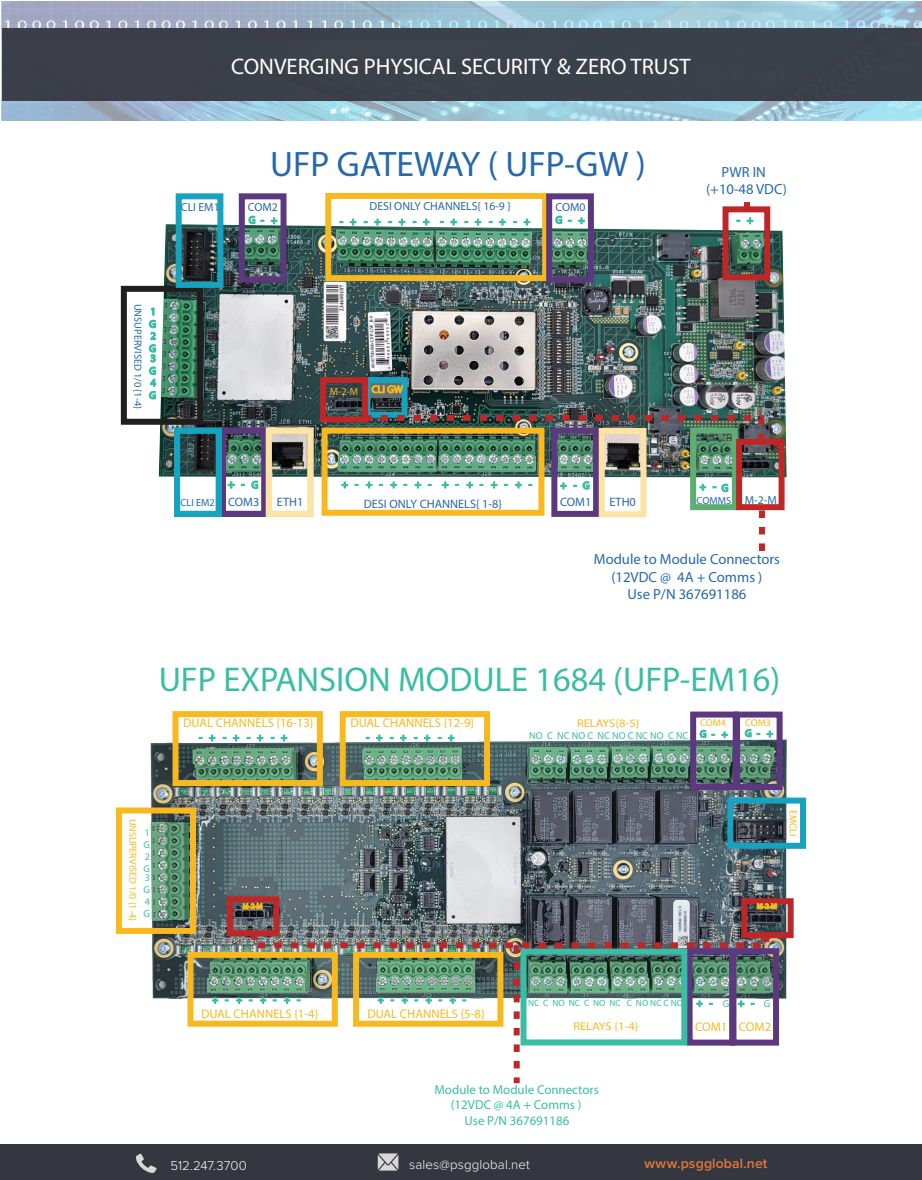
<style>
.page{position:relative;width:922px;height:1180px;background:#fff}
.page>*{position:absolute;margin:0;border:0;box-sizing:border-box;transform-origin:0 0}
.t1{font:35.4px "Myriad Pro";color:#2668ac}
.t2{font:34.5px "Myriad Pro";color:#39bda3}
.t3{font:22.5px "Myriad Pro";color:#fff}
.t4{font:14.7px/17.5px "Myriad Pro";color:#2668ac;text-align:center}
.t5{font:600 14.1px "Proxima Nova";letter-spacing:.01em;color:#e47937}
.t6{font:300 13.2px "Proxima Nova";letter-spacing:.01em;color:#fff}
.t7{font:300 13.2px "Proxima Nova";letter-spacing:-.01em;color:#fff}
.t8{font:12.9px/15.5px "Myriad Pro";color:#39bda3;text-align:center}
.t9{font:12.6px "Myriad Pro";color:#f7b91f}
.t10{font:12.15px "Myriad Pro";color:#2668ac}
.t11{font:11.7px "Myriad Pro";color:#2668ac}
.t12{font:11.25px "Myriad Pro";color:#f7b91f;scale:1.12 1}
.t13{font:10.35px "Myriad Pro";color:#2668ac}
.t14{font:10.35px "Myriad Pro";color:#f6b71f}
.t15{font:10.05px "Myriad Pro";color:#f7b91f}
.t16{font:10.05px/21.8px "Myriad Pro";color:#39bda3}
.t17{font:9.15px "Myriad Pro";color:#39bda3}
</style>
<div class="page">
<div style="left:0;top:1143px;width:922px;height:36px;background:#353740"></div>
<svg style="left:378px;top:1153px;width:20px;height:17px"></svg>
<svg style="left:136px;top:1153px;width:21px;height:19px"></svg>
<img style="left:2px;top:1px;width:920px;height:120px">
<div style="left:3px;top:28px;width:919px;height:73px;background:#3b404a"></div>
<img style="left:147px;top:734px;width:645px;height:268px">
<div style="left:172px;top:711px;width:151px;height:74px;border:6px solid #f7b91f"></div>
<svg style="left:199px;top:734px;width:17px;height:8px"></svg>
<svg style="left:223px;top:734px;width:17px;height:8px"></svg>
<svg style="left:246px;top:734px;width:18px;height:8px"></svg>
<svg style="left:270px;top:736px;width:4px;height:3px"></svg>
<svg style="left:280px;top:734px;width:8px;height:8px"></svg>
<div style="left:340px;top:711px;width:150px;height:74px;border:6px solid #f7b91f"></div>
<svg style="left:366px;top:734px;width:17px;height:8px"></svg>
<svg style="left:390px;top:734px;width:17px;height:8px"></svg>
<svg style="left:414px;top:734px;width:17px;height:8px"></svg>
<svg style="left:438px;top:734px;width:17px;height:8px"></svg>
<div style="left:187px;top:951px;width:151px;height:75px;border:6px solid #f7b91f"></div>
<svg style="left:211px;top:996px;width:8px;height:8px"></svg>
<div style="left:116px;top:807px;width:80px;height:126px;border:6px solid #f7b91f"></div>
<div style="left:227px;top:896px;width:52px;height:40px;border:6px solid #be2727"></div>
<img style="left:235px;top:895px;width:559px;height:188px">
<div style="left:690px;top:711px;width:48px;height:78px;border:6px solid #5c397f"></div>
<div style="left:734px;top:711px;width:48px;height:78px;border:6px solid #5c397f"></div>
<svg style="left:698px;top:729px;width:30px;height:10px"></svg>
<svg style="left:744px;top:729px;width:30px;height:9px"></svg>
<div style="left:727px;top:797px;width:79px;height:51px;border:6px solid #15a3bf"></div>
<img style="left:159px;top:224px;width:627px;height:253px">
<div style="left:121px;top:286px;width:82px;height:138px;border:6px solid #211e1e"></div>
<div style="left:321px;top:427px;width:223px;height:88px;border:6px solid #f7b91f"></div>
<div style="left:325px;top:193px;width:223px;height:88px;border:6px solid #f7b91f"></div>
<svg style="left:349px;top:218px;width:8px;height:8px"></svg>
<svg style="left:364px;top:218px;width:18px;height:8px"></svg>
<svg style="left:398px;top:218px;width:8px;height:8px"></svg>
<svg style="left:422px;top:218px;width:8px;height:8px"></svg>
<svg style="left:440px;top:218px;width:18px;height:8px"></svg>
<svg style="left:474px;top:218px;width:8px;height:8px"></svg>
<svg style="left:488px;top:218px;width:18px;height:8px"></svg>
<svg style="left:513px;top:218px;width:18px;height:8px"></svg>
<svg style="left:515px;top:481px;width:7px;height:8px"></svg>
<svg style="left:490px;top:481px;width:8px;height:8px"></svg>
<svg style="left:466px;top:481px;width:17px;height:8px"></svg>
<svg style="left:441px;top:481px;width:8px;height:8px"></svg>
<svg style="left:414px;top:481px;width:8px;height:8px"></svg>
<svg style="left:390px;top:481px;width:17px;height:8px"></svg>
<svg style="left:365px;top:481px;width:8px;height:8px"></svg>
<svg style="left:341px;top:481px;width:17px;height:8px"></svg>
<svg style="left:227px;top:481px;width:8px;height:8px"></svg>
<div style="left:239px;top:193px;width:47px;height:89px;border:6px solid #5c397f"></div>
<div style="left:176px;top:193px;width:47px;height:95px;border:6px solid #15a3bf"></div>
<div style="left:546px;top:193px;width:48px;height:89px;border:6px solid #5c397f"></div>
<div style="left:220px;top:427px;width:48px;height:90px;border:6px solid #5c397f"></div>
<div style="left:266px;top:427px;width:47px;height:90px;border:6px solid #fae3a5"></div>
<div style="left:551px;top:427px;width:48px;height:90px;border:6px solid #5c397f"></div>
<div style="left:599px;top:428px;width:47px;height:89px;border:6px solid #fae3a5"></div>
<svg style="left:270px;top:217px;width:8px;height:8px"></svg>
<svg style="left:746px;top:217px;width:8px;height:8px"></svg>
<svg style="left:560px;top:482px;width:7px;height:8px"></svg>
<div style="left:690px;top:427px;width:48px;height:83px;border:6px solid #60ad74"></div>
<div style="left:722px;top:206px;width:48px;height:74px;border:6px solid #be2727"></div>
<div style="left:736px;top:439px;width:48px;height:71px;border:6px solid #be2727"></div>
<div style="left:320px;top:377px;width:48px;height:45px;border:6px solid #be2727"></div>
<svg style="left:759px;top:508px;width:6px;height:43px"></svg>
<svg style="left:148px;top:307px;width:9px;height:93px"></svg>
<svg style="left:247px;top:215px;width:17px;height:10px"></svg>
<svg style="left:554px;top:215px;width:31px;height:10px"></svg>
<svg style="left:241px;top:480px;width:18px;height:10px"></svg>
<svg style="left:573px;top:481px;width:17px;height:9px"></svg>
<svg style="left:699px;top:483px;width:30px;height:10px"></svg>
<div style="left:174px;top:427px;width:48px;height:90px;border:6px solid #15a3bf"></div>
<img style="left:361px;top:369px;width:406px;height:78px">
<svg style="left:744px;top:202px;width:6px;height:7px"></svg>
<h3 class="t3" style="left:231px;top:52px;width:461px">CONVERGING PHYSICAL SECURITY &amp; ZERO TRUST</h3>
<p class="t11" style="left:181px;top:199px;width:40px">CLI EM1</p>
<h1 class="t1" style="left:270px;top:142px;width:377px">UFP GATEWAY ( UFP-GW )</h1>
<p class="t11" style="left:248px;top:199px;width:32px">COM2</p>
<p class="t11" style="left:370px;top:199px;width:143px">DESI ONLY CHANNELS{ 16-9 }</p>
<p class="t11" style="left:555px;top:200px;width:32px">COM0</p>
<p class="t4" style="left:706px;top:163px;width:82px">PWR IN (+10-48 VDC)</p>
<p class="t13" style="left:144px;top:304px;width:107px;rotate:90deg">UNSUPERVISED 1/0 {1-4}</p>
<p class="t14" style="left:330px;top:385px;width:30px">M-2-M</p>
<p class="t13" style="left:180px;top:495px;width:36px">CLI EM2</p>
<p class="t10" style="left:228px;top:494px;width:33px">COM3</p>
<p class="t10" style="left:277px;top:494px;width:28px">ETH1</p>
<p class="t10" style="left:560px;top:494px;width:33px">COM1</p>
<p class="t10" style="left:609px;top:494px;width:28px">ETH0</p>
<p class="t13" style="left:696px;top:494px;width:36px">COMMS</p>
<p class="t10" style="left:364px;top:496px;width:140px">DESI ONLY CHANNELS{ 1-8}</p>
<p class="t11" style="left:744px;top:493px;width:34px">M-2-M</p>
<p class="t4" style="left:594px;top:550px;width:188px">Module to Module Connectors (12VDC @ 4A + Comms )<br>Use P/N 367691186</p>
<h2 class="t2" style="left:159px;top:658px;width:623px">UFP EXPANSION MODULE 1684 (UFP-EM16)</h2>
<p class="t9" style="left:183px;top:714px;width:132px">DUAL CHANNELS {16-13}</p>
<p class="t9" style="left:350px;top:714px;width:125px">DUAL CHANNELS {12-9}</p>
<p class="t12" style="left:577px;top:715px;width:57px">RELAYS{8-5}</p>
<p class="t15" style="left:745px;top:716px;width:27px">COM3</p>
<p class="t16" style="left:529px;top:725px;width:161px">NO C NC NO C NC NO C NC NO C NC</p>
<p class="t15" style="left:700px;top:716px;width:27px">COM4</p>
<p class="t15" style="left:139px;top:818px;width:104px;rotate:90deg">UNSUPERVISED 1/0 {1-4}</p>
<p class="t16" style="left:145px;top:821px;width:7px">1</p>
<p class="t16" style="left:145px;top:845px;width:7px">2<br>3</p>
<p class="t16" style="left:145px;top:890px;width:7px">4</p>
<p class="t16" style="left:144px;top:833px;width:8px">G</p>
<p class="t16" style="left:144px;top:857px;width:8px">G<br>G</p>
<p class="t16" style="left:144px;top:902px;width:8px">G</p>
<p class="t15" style="left:799px;top:809px;width:27px;rotate:90deg">EMCLI</p>
<p class="t9" style="left:201px;top:1005px;width:119px">DUAL CHANNELS {1-4}</p>
<p class="t9" style="left:367px;top:1005px;width:119px">DUAL CHANNELS {5-8}</p>
<p class="t17" style="left:528px;top:997px;width:157px">NC C NO NC C NO NC C NO NC C NO</p>
<p class="t12" style="left:573px;top:1018px;width:60px">RELAYS {1-4}</p>
<p class="t16" style="left:723px;top:992px;width:8px">G</p>
<p class="t9" style="left:695px;top:1018px;width:34px">COM1</p>
<p class="t16" style="left:764px;top:992px;width:8px">G</p>
<p class="t9" style="left:739px;top:1018px;width:34px">COM2</p>
<p class="t8" style="left:434px;top:1081px;width:166px">Module to Module Connectors (12VDC @ 4A + Comms )<br>Use P/N 367691186</p>
<p class="t7" style="left:171px;top:1155px;width:78px">512.247.3700</p>
<p class="t6" style="left:409px;top:1153px;width:122px">sales@psgglobal.net</p>
<p class="t5" style="left:644px;top:1152px;width:125px">www.psgglobal.net</p>
</div>
